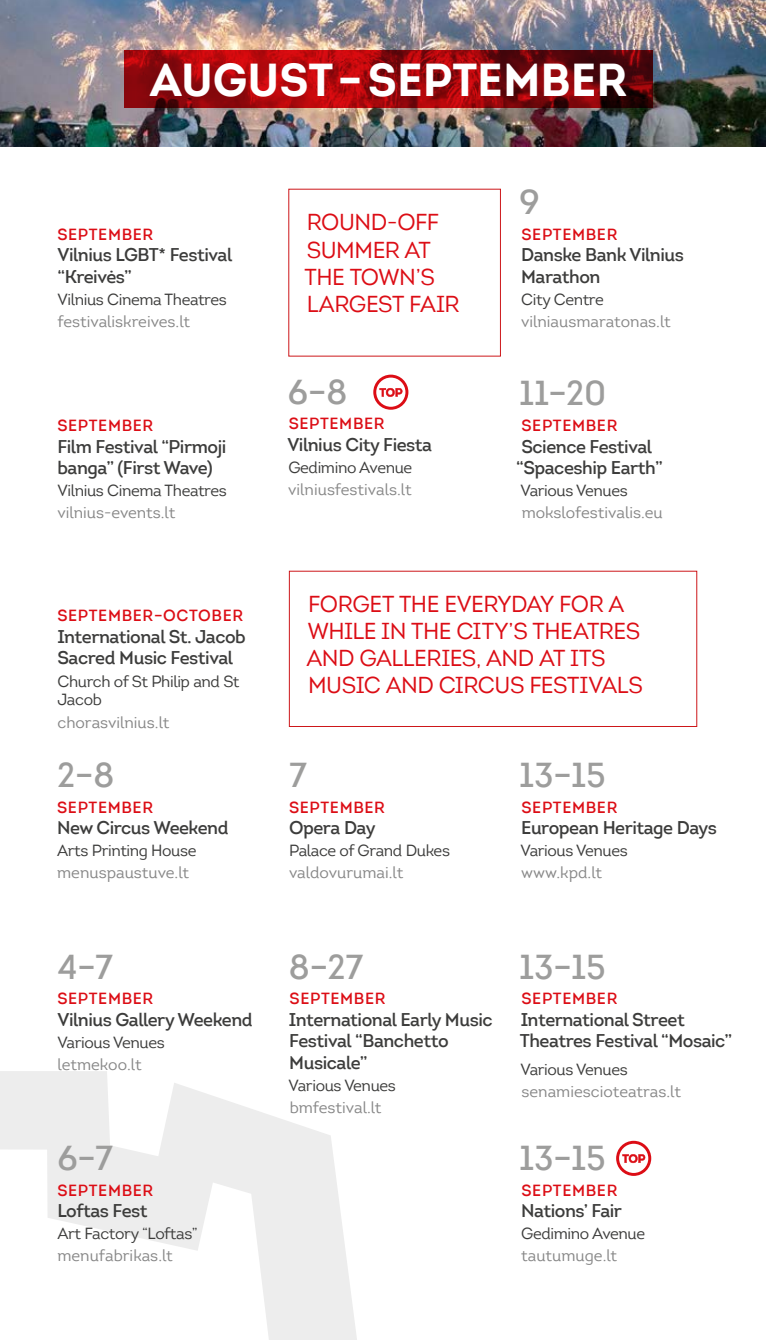
<style>
.page{position:relative;width:766px;height:1340px;background:#fff}
.page>*{position:absolute;margin:0;border:0;box-sizing:border-box;transform-origin:0 0}
.t1{font:700 45px "Intro";color:#fff}
.t2{font:600 33.75px "Intro";color:#9d9d9c}
.t3{font:22.5px/27px "Intro";letter-spacing:-.02em;color:#dc0d15}
.t4{font:600 18px/21.6px "Intro";letter-spacing:-.025em;color:#3c3c3b}
.t5{font:15.75px/18.9px "Intro";letter-spacing:-.025em;color:#3c3c3b}
.t6{font:15.75px "Intro";color:#878787}
.t7{font:600 15.75px "Intro";letter-spacing:.04em;color:#dc0d15}
</style>
<div class="page">
<svg style="left:0;top:1071px;width:357px;height:268px"></svg>
<img style="left:0;top:0;width:765px;height:147px">
<svg style="left:124px;top:50px;width:528px;height:58px;background:#90070b"></svg>
<svg style="left:373px;top:374px;width:35px;height:36px"></svg>
<svg style="left:616px;top:1140px;width:35px;height:35px"></svg>
<h1 class="t1" style="left:150px;top:51px;width:479px">AUGUST–SEPTEMBER</h1>
<p class="t7" style="left:57px;top:224px;width:97px">SEPTEMBER</p>
<p class="t4" style="left:57px;top:244px;width:176px">Vilnius LGBT* Festival “Kreivės”</p>
<p class="t5" style="left:57px;top:290px;width:171px">Vilnius Cinema Theatres</p>
<p class="t6" style="left:57px;top:312px;width:134px">festivaliskreives.lt</p>
<p class="t7" style="left:57px;top:415px;width:97px">SEPTEMBER</p>
<p class="t4" style="left:57px;top:435px;width:170px">Film Festival “Pirmoji banga” (First Wave)</p>
<p class="t5" style="left:57px;top:481px;width:171px">Vilnius Cinema Theatres</p>
<p class="t6" style="left:57px;top:503px;width:119px">vilnius-events.lt</p>
<p class="t7" style="left:57px;top:606px;width:187px">SEPTEMBER–OCTOBER</p>
<p class="t4" style="left:57px;top:625px;width:190px">International St. Jacob<br>Sacred Music Festival</p>
<p class="t5" style="left:57px;top:671px;width:184px">Church of St Philip and St<br>Jacob</p>
<p class="t6" style="left:57px;top:712px;width:114px">chorasvilnius.lt</p>
<h2 class="t2" style="left:57px;top:754px;width:59px">2–8</h2>
<p class="t7" style="left:57px;top:797px;width:97px">SEPTEMBER</p>
<p class="t4" style="left:57px;top:817px;width:173px">New Circus Weekend</p>
<p class="t5" style="left:57px;top:841px;width:141px">Arts Printing House</p>
<p class="t6" style="left:57px;top:863px;width:133px">menuspaustuve.lt</p>
<h2 class="t2" style="left:57px;top:945px;width:57px">4–7</h2>
<p class="t7" style="left:57px;top:988px;width:97px">SEPTEMBER</p>
<p class="t4" style="left:57px;top:1008px;width:197px">Vilnius Gallery Weekend</p>
<p class="t5" style="left:57px;top:1033px;width:109px">Various Venues</p>
<p class="t6" style="left:57px;top:1054px;width:86px">letmekoo.lt</p>
<h2 class="t2" style="left:57px;top:1137px;width:57px">6–7</h2>
<p class="t7" style="left:57px;top:1180px;width:97px">SEPTEMBER</p>
<p class="t4" style="left:57px;top:1200px;width:92px">Loftas Fest</p>
<p class="t5" style="left:57px;top:1224px;width:142px">Art Factory “Loftas”</p>
<p class="t6" style="left:57px;top:1246px;width:117px">menufabrikas.lt</p>
<p class="t3" style="left:304px;top:209px;width:157px">ROUND-OFF<br>SUMMER AT<br>THE TOWN’S<br>LARGEST FAIR</p>
<h2 class="t2" style="left:288px;top:371px;width:61px">6–8</h2>
<p class="t7" style="left:288px;top:414px;width:97px">SEPTEMBER</p>
<p class="t4" style="left:287px;top:434px;width:146px">Vilnius City Fiesta</p>
<p class="t5" style="left:288px;top:458px;width:125px">Gedimino Avenue</p>
<p class="t6" style="left:288px;top:480px;width:125px">vilniusfestivals.lt</p>
<h2 class="t2" style="left:519px;top:181px;width:22px">9</h2>
<p class="t7" style="left:521px;top:224px;width:97px">SEPTEMBER</p>
<p class="t4" style="left:521px;top:244px;width:164px">Danske Bank Vilnius<br>Marathon</p>
<p class="t5" style="left:521px;top:290px;width:84px">City Centre</p>
<p class="t6" style="left:521px;top:312px;width:151px">vilniausmaratonas.lt</p>
<h2 class="t2" style="left:519px;top:372px;width:89px">11–20</h2>
<p class="t7" style="left:521px;top:415px;width:97px">SEPTEMBER</p>
<p class="t4" style="left:516px;top:435px;width:148px">Science Festival “Spaceship Earth”</p>
<p class="t5" style="left:520px;top:481px;width:109px">Various Venues</p>
<p class="t6" style="left:521px;top:503px;width:143px">mokslofestivalis.eu</p>
<p class="t3" style="left:306px;top:591px;width:338px">FORGET THE EVERYDAY FOR A<br>WHILE IN THE CITY’S THEATRES<br>AND GALLERIES, AND AT ITS<br>MUSIC AND CIRCUS FESTIVALS</p>
<h2 class="t2" style="left:289px;top:754px;width:19px">7</h2>
<p class="t7" style="left:289px;top:797px;width:97px">SEPTEMBER</p>
<p class="t4" style="left:289px;top:817px;width:88px">Opera Day</p>
<p class="t5" style="left:289px;top:841px;width:162px">Palace of Grand Dukes</p>
<p class="t6" style="left:289px;top:863px;width:116px">valdovurumai.lt</p>
<h2 class="t2" style="left:519px;top:754px;width:88px">13–15</h2>
<p class="t7" style="left:521px;top:797px;width:97px">SEPTEMBER</p>
<p class="t4" style="left:521px;top:817px;width:197px">European Heritage Days</p>
<p class="t5" style="left:520px;top:841px;width:109px">Various Venues</p>
<p class="t6" style="left:521px;top:863px;width:82px">www.kpd.lt</p>
<h2 class="t2" style="left:289px;top:945px;width:76px">8–27</h2>
<p class="t7" style="left:289px;top:988px;width:97px">SEPTEMBER</p>
<p class="t4" style="left:289px;top:1008px;width:205px">International Early Music<br>Festival “Banchetto<br>Musicale”</p>
<p class="t5" style="left:288px;top:1076px;width:109px">Various Venues</p>
<p class="t6" style="left:289px;top:1098px;width:93px">bmfestival.lt</p>
<h2 class="t2" style="left:519px;top:945px;width:88px">13–15</h2>
<p class="t7" style="left:521px;top:988px;width:97px">SEPTEMBER</p>
<p class="t4" style="left:519px;top:1008px;width:214px">International Street<br>Theatres Festival “Mosaic”</p>
<p class="t5" style="left:520px;top:1060px;width:109px">Various Venues</p>
<p class="t6" style="left:521px;top:1081px;width:161px">senamiescioteatras.lt</p>
<h2 class="t2" style="left:519px;top:1137px;width:88px">13–15</h2>
<p class="t7" style="left:521px;top:1180px;width:97px">SEPTEMBER</p>
<p class="t4" style="left:521px;top:1200px;width:102px">Nations’ Fair</p>
<p class="t5" style="left:521px;top:1224px;width:125px">Gedimino Avenue</p>
<p class="t6" style="left:521px;top:1246px;width:98px">tautumuge.lt</p>
</div>
